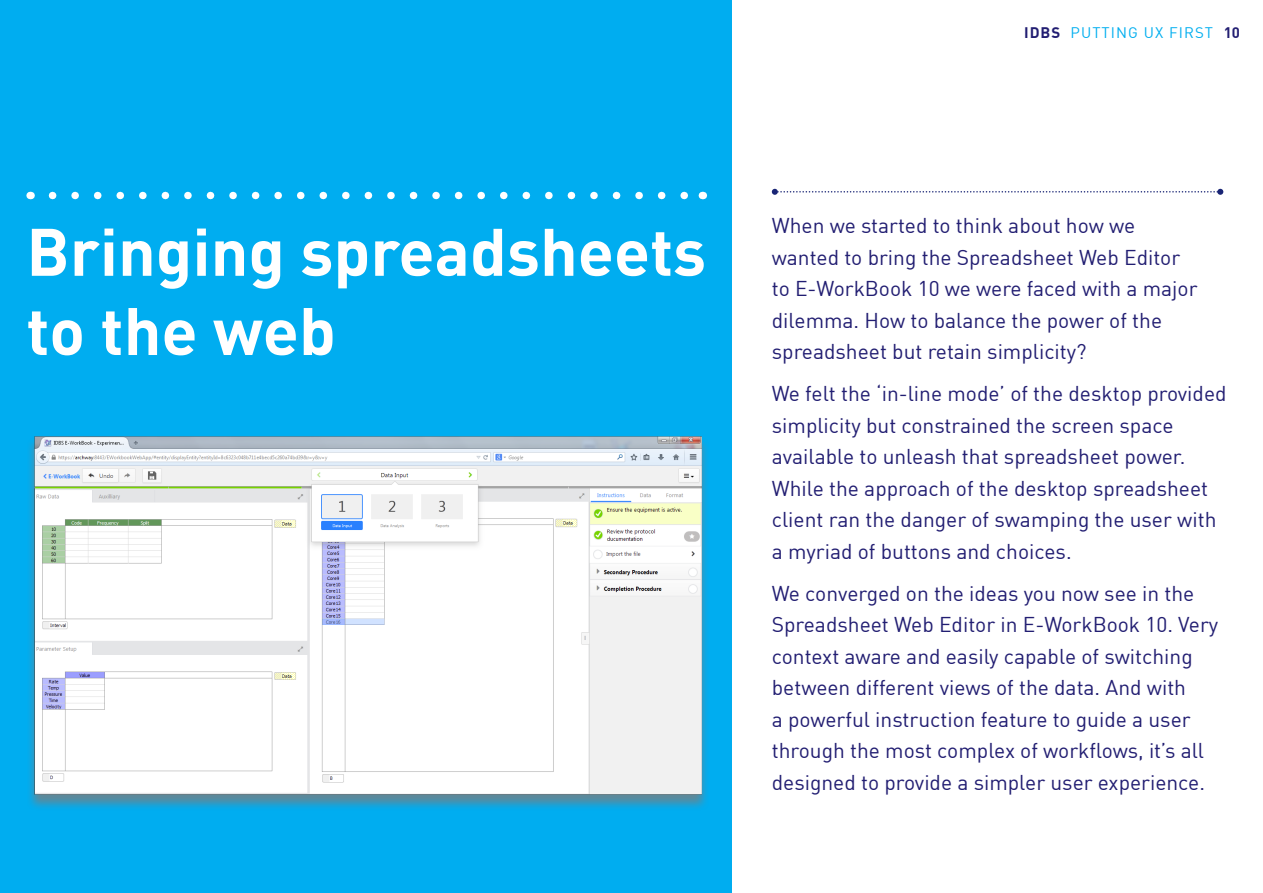
<style>
.page{position:relative;width:1263px;height:893px;background:#fff}
.page>*{position:absolute;margin:0;border:0;box-sizing:border-box;transform-origin:0 0}
.Headings1{font:700 66px/79.2px "DIN Offc";color:#fff}
.Body_copy{font:21px/31.5px "DIN Offc";color:#221e72}
.t1{font:15px "DIN Offc";letter-spacing:.07em;color:#00aeef}
.s1{font-weight:700;color:#221e72}
</style>
<div class="page">
<div style="left:0;top:0;width:731px;height:893px;background:#00adf0"></div>
<svg style="left:53px;top:192px;width:635px;height:7px"></svg>
<svg style="left:772px;top:189px;width:451px;height:6px"></svg>
<div style="left:27px;top:437px;width:682px;height:374px;background:#7d7d7d;opacity:.75"></div>
<img style="left:33px;top:436px;width:670px;height:361px">
<p class="t1" style="left:1024px;top:23px;width:217px"><span class="s1">IDBS</span> PUTTING UX FIRST <span class="s1">10</span></p>
<p class="Headings1" style="left:26px;top:209px;width:681px">Bringing spreadsheets to the web</p>
<p class="Body_copy" style="left:772px;top:210px;width:427px">When we started to think about how we wanted to bring the Spreadsheet Web Editor to E-WorkBook 10 we were faced with a major dilemma. How to balance the power of the spreadsheet but retain simplicity?</p>
<p class="Body_copy" style="left:772px;top:378px;width:456px">We felt the ‘in-line mode’ of the desktop provided simplicity but constrained the screen space available to unleash that spreadsheet power.<br>While the approach of the desktop spreadsheet client ran the danger of swamping the user with a myriad of buttons and choices.</p>
<p class="Body_copy" style="left:772px;top:577px;width:448px">We converged on the ideas you now see in the Spreadsheet Web Editor in E-WorkBook 10. Very context aware and easily capable of switching between different views of the data. And with<br>a powerful instruction feature to guide a user through the most complex of workflows, it’s all designed to provide a simpler user experience.</p>
</div>
